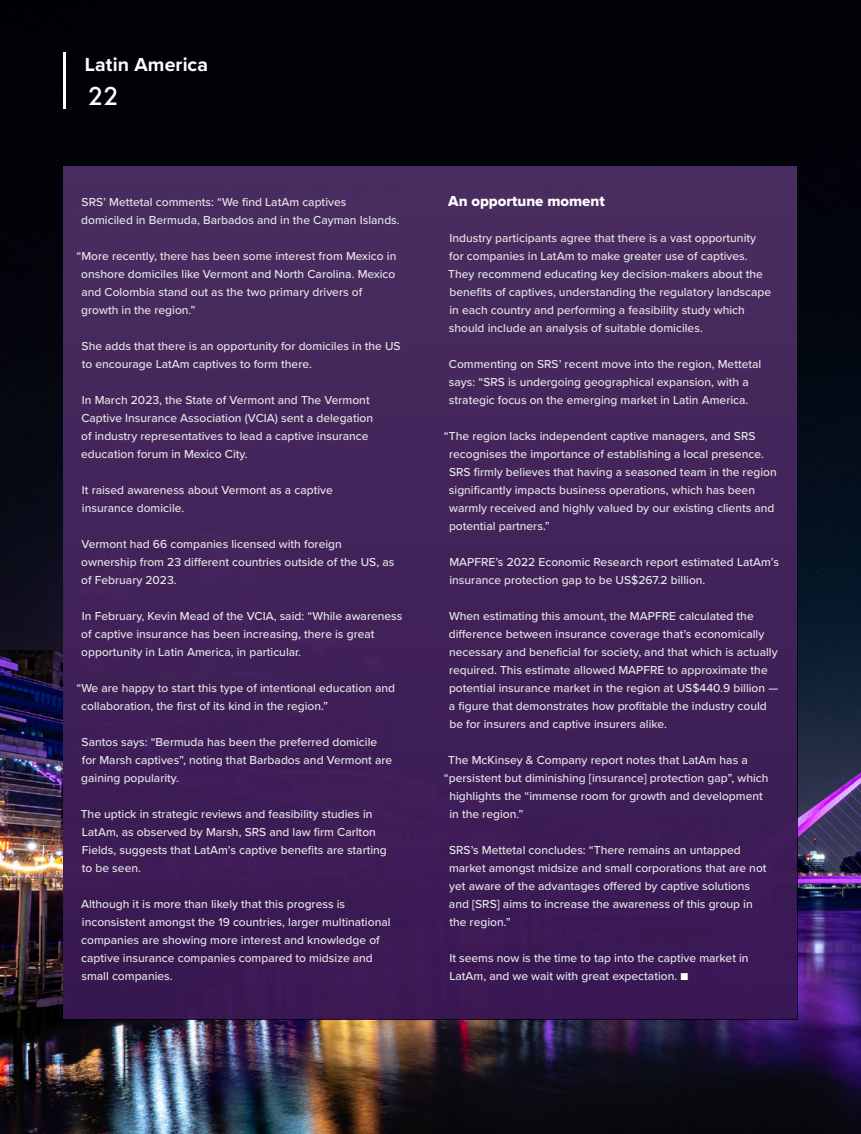
<style>
.page{position:relative;width:861px;height:1134px;background:#fff}
.page>*{position:absolute;margin:0;border:0;box-sizing:border-box;transform-origin:0 0}
.t1{font:500 27px "Futura PT";color:#fff}
.Running_Heads{font:700 19.5px "Proxima Nova";letter-spacing:.005em;color:#fff}
.Subheadings__bold{font:15px "Proxima Nova Extrabld";color:#fff}
.Body_Text{font:500 12px/18px "Proxima Nova";color:#e6e6e6}
.s1{color:#fff}
</style>
<div class="page">
<img style="left:0;top:0;width:861px;height:1134px">
<div style="left:63px;top:166px;width:735px;height:854px;background:#412259"></div>
<hr style="left:63px;top:52px;width:2px;height:57px;background:#fff">
<p class="Running_Heads" style="left:85px;top:50px;width:125px">Latin America</p>
<h1 class="t1" style="left:88px;top:80px;width:32px">22</h1>
<p class="Body_Text" style="left:81px;top:193px;width:320px">SRS’ Mettetal comments: “We find LatAm captives domiciled in Bermuda, Barbados and in the Cayman Islands.</p>
<p class="Body_Text" style="left:81px;top:247px;width:317px;text-indent:-5px">“More recently, there has been some interest from Mexico in onshore domiciles like Vermont and North Carolina. Mexico and Colombia stand out as the two primary drivers of growth in the region.”</p>
<p class="Body_Text" style="left:82px;top:337px;width:321px">She adds that there is an opportunity for domiciles in the US to encourage LatAm captives to form there.</p>
<p class="Body_Text" style="left:81px;top:391px;width:293px">In March 2023, the State of Vermont and The Vermont Captive Insurance Association (VCIA) sent a delegation of industry representatives to lead a captive insurance education forum in Mexico City.</p>
<p class="Body_Text" style="left:82px;top:481px;width:253px">It raised awareness about Vermont as a captive insurance domicile.</p>
<p class="Body_Text" style="left:81px;top:535px;width:315px">Vermont had 66 companies licensed with foreign ownership from 23 different countries outside of the US, as of February 2023.</p>
<p class="Body_Text" style="left:81px;top:607px;width:323px">In February, Kevin Mead of the VCIA, said: “While awareness of captive insurance has been increasing, there is great opportunity in Latin America, in particular.</p>
<p class="Body_Text" style="left:81px;top:679px;width:315px;text-indent:-5px">“We are happy to start this type of intentional education and collaboration, the first of its kind in the region.”</p>
<p class="Body_Text" style="left:81px;top:733px;width:312px">Santos says: “Bermuda has been the preferred domicile for Marsh captives”, noting that Barbados and Vermont are gaining popularity.</p>
<p class="Body_Text" style="left:81px;top:805px;width:308px">The uptick in strategic reviews and feasibility studies in LatAm, as observed by Marsh, SRS and law firm Carlton Fields, suggests that LatAm’s captive benefits are starting to be seen.</p>
<p class="Body_Text" style="left:81px;top:895px;width:311px">Although it is more than likely that this progress is inconsistent amongst the 19 countries, larger multinational companies are showing more interest and knowledge of captive insurance companies compared to midsize and small companies.</p>
<p class="Subheadings__bold" style="left:448px;top:190px;width:158px">An opportune moment</p>
<p class="Body_Text" style="left:448px;top:229px;width:325px">Industry participants agree that there is a vast opportunity for companies in LatAm to make greater use of captives.<br>They recommend educating key decision-makers about the benefits of captives, understanding the regulatory landscape in each country and performing a feasibility study which should include an analysis of suitable domiciles.</p>
<p class="Body_Text" style="left:449px;top:355px;width:314px">Commenting on SRS’ recent move into the region, Mettetal says: “SRS is undergoing geographical expansion, with a strategic focus on the emerging market in Latin America.</p>
<p class="Body_Text" style="left:449px;top:427px;width:329px;text-indent:-5px">“The region lacks independent captive managers, and SRS recognises the importance of establishing a local presence.<br>SRS firmly believes that having a seasoned team in the region significantly impacts business operations, which has been warmly received and highly valued by our existing clients and potential partners.”</p>
<p class="Body_Text" style="left:449px;top:553px;width:331px">MAPFRE’s 2022 Economic Research report estimated LatAm’s insurance protection gap to be US$267.2 billion.</p>
<p class="Body_Text" style="left:449px;top:607px;width:331px">When estimating this amount, the MAPFRE calculated the difference between insurance coverage that’s economically necessary and beneficial for society, and that which is actually required. This estimate allowed MAPFRE to approximate the potential insurance market in the region at US$440.9 billion — a figure that demonstrates how profitable the industry could be for insurers and captive insurers alike.</p>
<p class="Body_Text" style="left:448px;top:751px;width:301px">The McKinsey &amp; Company report notes that LatAm has a</p>
<p class="Body_Text" style="left:444px;top:769px;width:326px">“persistent but diminishing [insurance] protection gap”, which</p>
<p class="Body_Text" style="left:449px;top:787px;width:315px">highlights the “immense room for growth and development</p>
<p class="Body_Text" style="left:449px;top:805px;width:75px">in the region.”</p>
<p class="Body_Text" style="left:449px;top:841px;width:319px">SRS’s Mettetal concludes: “There remains an untapped market amongst midsize and small corporations that are not yet aware of the advantages offered by captive solutions and [SRS] aims to increase the awareness of this group in the region.”</p>
<p class="Body_Text" style="left:449px;top:949px;width:301px">It seems now is the time to tap into the captive market in<br>LatAm, and we wait with great expectation. <span class="s1">■</span></p>
</div>
